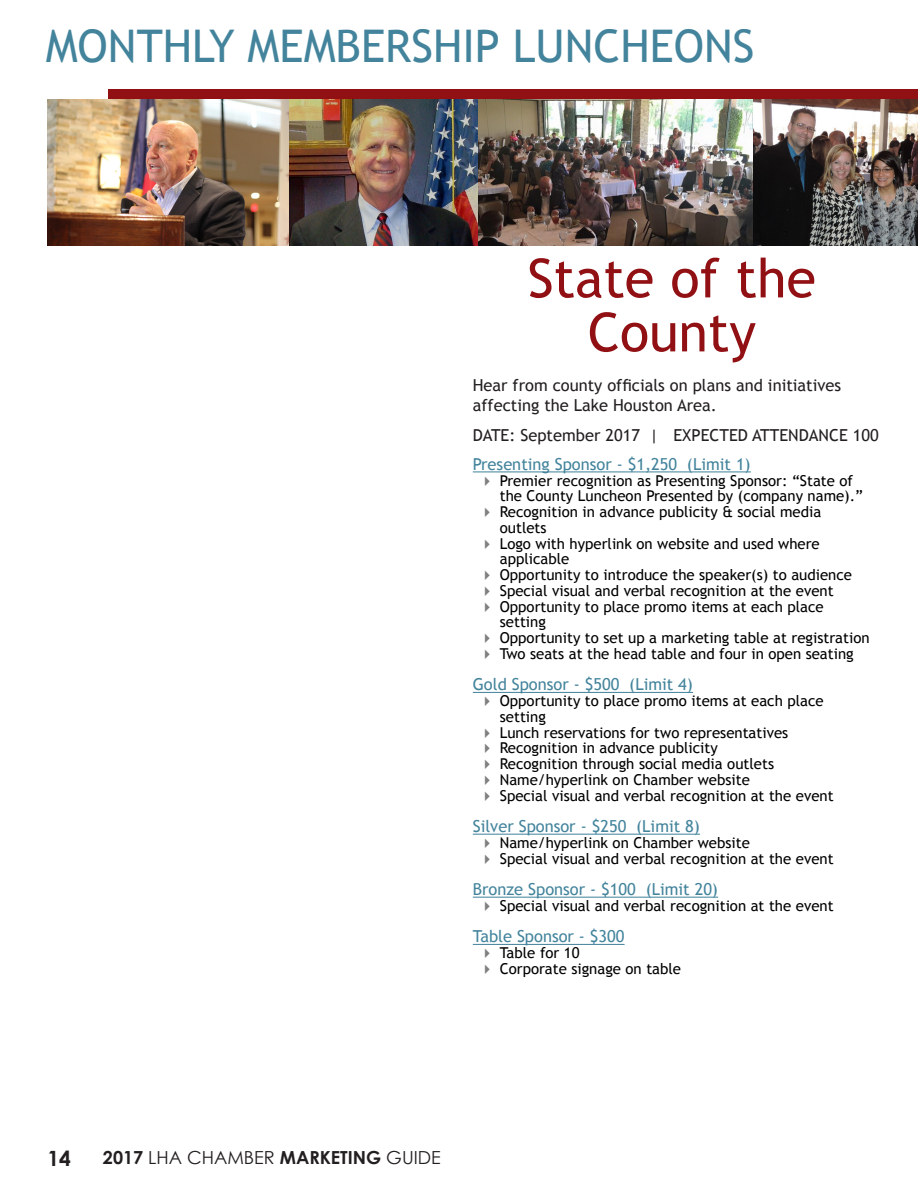
<style>
.page{position:relative;width:918px;height:1188px;background:#fff}
.page>*{position:absolute;margin:0;border:0;box-sizing:border-box;transform-origin:0 0}
.event_header{font:54px/54px "Trebuchet MS";color:#911013;text-align:center}
.t1{font:45px "Trebuchet MS";color:#43849c}
.t2{font:700 21px "Century Gothic";color:#231f20}
.t3{font:18px "Century Gothic";color:#231f20}
.t4{font:16.5px "Trebuchet MS";color:#43849c}
.t5{font:16.5px/19.8px "Trebuchet MS";color:#231f20}
.t6{font:15px/15.8px "Trebuchet MS";color:#000}
.s1{font-weight:700}
</style>
<div class="page">
<div style="left:108px;top:89px;width:810px;height:11px;background:#911013"></div>
<img style="left:48px;top:100px;width:870px;height:146px">
<hr style="left:473px;top:471px;width:278px;height:1px;background:#43849c">
<hr style="left:473px;top:692px;width:220px;height:1px;background:#43849c">
<hr style="left:473px;top:834px;width:227px;height:1px;background:#43849c">
<hr style="left:473px;top:897px;width:245px;height:1px;background:#43849c">
<hr style="left:473px;top:944px;width:152px;height:1px;background:#43849c">
<h2 class="t1" style="left:46px;top:20px;width:710px">MONTHLY MEMBERSHIP LUNCHEONS</h2>
<p class="event_header" style="left:528px;top:252px;width:290px">State of the<br>County</p>
<p class="t5" style="left:473px;top:375px;width:370px">Hear from county officials on plans and initiatives affecting the Lake Houston Area.</p>
<p class="t5" style="left:473px;top:426px;width:407px">DATE: September 2017 | EXPECTED ATTENDANCE 100</p>
<p class="t4" style="left:473px;top:454px;width:279px">Presenting Sponsor - $1,250 (Limit 1)</p>
<p class="t6" style="left:500px;top:473px;width:365px">Premier recognition as Presenting Sponsor: “State of the County Luncheon Presented by (company name).”</p>
<p class="t6" style="left:500px;top:504px;width:323px">Recognition in advance publicity &amp; social media outlets</p>
<p class="t6" style="left:500px;top:536px;width:321px">Logo with hyperlink on website and used where applicable</p>
<p class="t6" style="left:500px;top:567px;width:354px">Opportunity to introduce the speaker(s) to audience</p>
<p class="t6" style="left:500px;top:583px;width:335px">Special visual and verbal recognition at the event</p>
<p class="t6" style="left:500px;top:599px;width:325px">Opportunity to place promo items at each place setting</p>
<p class="t6" style="left:500px;top:630px;width:371px">Opportunity to set up a marketing table at registration</p>
<p class="t6" style="left:500px;top:646px;width:355px">Two seats at the head table and four in open seating</p>
<p class="t4" style="left:473px;top:675px;width:222px">Gold Sponsor - $500 (Limit 4)</p>
<p class="t6" style="left:500px;top:693px;width:325px">Opportunity to place promo items at each place setting</p>
<p class="t6" style="left:500px;top:725px;width:290px">Lunch reservations for two representatives</p>
<p class="t6" style="left:500px;top:740px;width:220px">Recognition in advance publicity</p>
<p class="t6" style="left:500px;top:756px;width:276px">Recognition through social media outlets</p>
<p class="t6" style="left:500px;top:772px;width:252px">Name/hyperlink on Chamber website</p>
<p class="t6" style="left:500px;top:788px;width:335px">Special visual and verbal recognition at the event</p>
<p class="t4" style="left:473px;top:817px;width:229px">Silver Sponsor - $250 (Limit 8)</p>
<p class="t6" style="left:500px;top:835px;width:252px">Name/hyperlink on Chamber website</p>
<p class="t6" style="left:500px;top:851px;width:335px">Special visual and verbal recognition at the event</p>
<p class="t4" style="left:473px;top:880px;width:247px">Bronze Sponsor - $100 (Limit 20)</p>
<p class="t6" style="left:500px;top:898px;width:335px">Special visual and verbal recognition at the event</p>
<p class="t4" style="left:473px;top:927px;width:153px">Table Sponsor - $300</p>
<p class="t6" style="left:500px;top:945px;width:81px">Table for 10</p>
<p class="t6" style="left:500px;top:961px;width:183px">Corporate signage on table</p>
<p class="t2" style="left:48px;top:1143px;width:25px">14</p>
<p class="t3" style="left:103px;top:1145px;width:339px"><span class="s1">2017</span> LHA CHAMBER <span class="s1">MARKETING</span> GUIDE</p>
</div>
